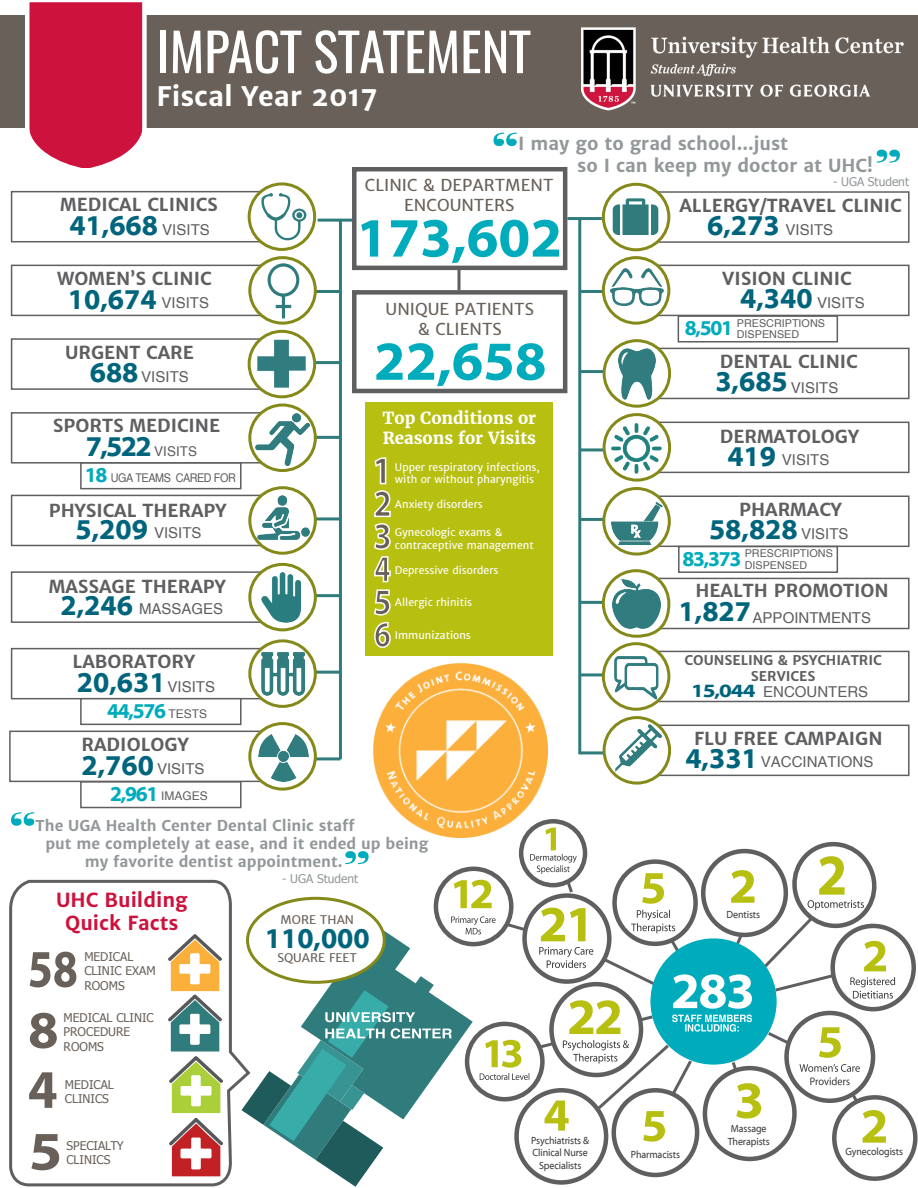
<style>
.page{position:relative;width:918px;height:1188px;background:#fff}
.page>*{position:absolute;margin:0;border:0;box-sizing:border-box;transform-origin:0 0}
.t1{font:52.5px "Oswald";color:#fff}
.t2{font:700 28.5px "Myriad Web Pro";color:#00657c}
.t3{font:700 27px "Merriweather Sans";color:#fff}
.t4{font:700 21px "Myriad Web Pro";letter-spacing:-.06em;color:#00acbc}
.t5{font:700 19.5px "Merriweather Sans";color:#cd123d}
.t6{font:700 18.6px "Myriad Web Pro";color:#00657c;scale:1.2 1}
.t7{font:700 18px "Merriweather Sans";color:#5f5f62}
.t8{font:700 18px "Merriweather Sans";color:#929799}
.t9{font:16.5px/19.8px "Merriweather Sans";color:#686059;text-align:center}
.t10{font:700 16.5px "Merriweather";color:#fff}
.t11{font:15px "Helvetica";color:#5f5f62}
.t12{font:700 15px "Merriweather Sans";color:#929799}
.t13{font:700 13.5px "Merriweather Sans";color:#5f5f62}
.t14{font:13.5px "Helvetica";color:#5f5f62}
.t15{font:12px/14.4px "Tahoma";color:#686059}
.t16{font:12px "Tahoma";color:#929799}
.t17{font:12px "Merriweather Sans";color:#686059}
.t18{font:12px "Helvetica";letter-spacing:-.04em;color:#5f5f62;scale:.9 1}
.t19{font:12px "Helvetica";letter-spacing:-.04em;color:#5f5f62}
.t20{font:10.8px/11.4px "Helvetica";color:#5f5f62}
.t21{font:10.5px/12.6px "Merriweather Sans";color:#fff}
.t22{font:10.5px/12.6px "Myriad Web Pro";letter-spacing:-.01em;color:#3e3e3f;text-align:center;scale:.92 1}
</style>
<div class="page">
<img style="left:0;top:2px;width:918px;height:1185px">
<p class="t1" style="left:157px;top:5px;width:375px">IMPACT STATEMENT</p>
<p class="t3" style="left:157px;top:78px;width:223px">Fiscal Year 2017</p>
<p class="t7" style="left:60px;top:193px;width:159px">MEDICAL CLINICS</p>
<p class="t2" style="left:69px;top:210px;width:90px">41,668</p>
<p class="t11" style="left:162px;top:221px;width:49px">VISITS</p>
<p class="t7" style="left:57px;top:267px;width:156px">WOMEN’S CLINIC</p>
<p class="t2" style="left:68px;top:283px;width:90px">10,674</p>
<p class="t11" style="left:162px;top:294px;width:49px">VISITS</p>
<p class="t7" style="left:65px;top:341px;width:130px">URGENT CARE</p>
<p class="t2" style="left:90px;top:357px;width:50px">688</p>
<p class="t11" style="left:141px;top:368px;width:49px">VISITS</p>
<p class="t7" style="left:53px;top:414px;width:169px">SPORTS MEDICINE</p>
<p class="t2" style="left:86px;top:431px;width:67px">7,522</p>
<p class="t14" style="left:154px;top:444px;width:44px">VISITS</p>
<p class="t4" style="left:85px;top:464px;width:24px">18</p>
<p class="t18" style="left:111px;top:471px;width:140px">UGA TEAMS CARED FOR</p>
<p class="t7" style="left:49px;top:498px;width:179px">PHYSICAL THERAPY</p>
<p class="t2" style="left:75px;top:514px;width:74px">5,209</p>
<p class="t11" style="left:154px;top:524px;width:49px">VISITS</p>
<p class="t7" style="left:49px;top:575px;width:178px">MASSAGE THERAPY</p>
<p class="t2" style="left:60px;top:590px;width:74px">2,246</p>
<p class="t11" style="left:139px;top:600px;width:86px">MASSAGES</p>
<p class="t7" style="left:73px;top:650px;width:124px">LABORATORY</p>
<p class="t2" style="left:77px;top:667px;width:90px">20,631</p>
<p class="t11" style="left:168px;top:678px;width:49px">VISITS</p>
<p class="t4" style="left:107px;top:699px;width:61px">44,576</p>
<p class="t19" style="left:169px;top:707px;width:40px">TESTS</p>
<p class="t7" style="left:82px;top:733px;width:109px">RADIOLOGY</p>
<p class="t2" style="left:81px;top:749px;width:74px">2,760</p>
<p class="t11" style="left:157px;top:760px;width:49px">VISITS</p>
<p class="t4" style="left:110px;top:782px;width:50px">2,961</p>
<p class="t19" style="left:161px;top:788px;width:48px">IMAGES</p>
<p class="t8" style="left:518px;top:132px;width:272px">I may go to grad school...just</p>
<p class="t8" style="left:577px;top:154px;width:297px">so I can keep my doctor at UHC!</p>
<p class="t16" style="left:833px;top:174px;width:77px">- UGA Student</p>
<p class="t9" style="left:365px;top:176px;width:190px">CLINIC &amp; DEPARTMENT</p>
<p class="t9" style="left:404px;top:195px;width:112px">ENCOUNTERS</p>
<p class="t7" style="left:680px;top:194px;width:224px">ALLERGY/TRAVEL CLINIC</p>
<p class="t2" style="left:707px;top:210px;width:74px">6,273</p>
<p class="t11" style="left:786px;top:221px;width:49px">VISITS</p>
<p class="t9" style="left:386px;top:299px;width:150px">UNIQUE PATIENTS &amp; CLIENTS</p>
<p class="t10" style="left:383px;top:407px;width:155px">Top Conditions or</p>
<p class="t10" style="left:383px;top:427px;width:155px">Reasons for Visits</p>
<p class="t21" style="left:395px;top:460px;width:146px">Upper respiratory infections, with or without pharyngitis</p>
<p class="t21" style="left:395px;top:498px;width:90px">Anxiety disorders</p>
<p class="t21" style="left:395px;top:526px;width:109px">Gynecologic exams &amp;</p>
<p class="t21" style="left:395px;top:539px;width:140px">contraceptive management</p>
<p class="t21" style="left:395px;top:564px;width:105px">Depressive disorders</p>
<p class="t21" style="left:395px;top:596px;width:79px">Allergic rhinitis</p>
<p class="t21" style="left:395px;top:629px;width:78px">Immunizations</p>
<p class="t7" style="left:722px;top:267px;width:131px">VISION CLINIC</p>
<p class="t2" style="left:740px;top:283px;width:74px">4,340</p>
<p class="t11" style="left:817px;top:294px;width:49px">VISITS</p>
<p class="t4" style="left:685px;top:317px;width:50px">8,501</p>
<p class="t20" style="left:737px;top:318px;width:90px">PRESCRIPTIONS<br>DISPENSED</p>
<p class="t7" style="left:720px;top:350px;width:139px">DENTAL CLINIC</p>
<p class="t2" style="left:715px;top:366px;width:74px">3,685</p>
<p class="t11" style="left:791px;top:379px;width:49px">VISITS</p>
<p class="t7" style="left:720px;top:425px;width:141px">DERMATOLOGY</p>
<p class="t2" style="left:727px;top:441px;width:50px">419</p>
<p class="t11" style="left:782px;top:451px;width:49px">VISITS</p>
<p class="t7" style="left:739px;top:497px;width:104px">PHARMACY</p>
<p class="t2" style="left:709px;top:514px;width:90px">58,828</p>
<p class="t11" style="left:801px;top:525px;width:49px">VISITS</p>
<p class="t4" style="left:682px;top:547px;width:61px">83,373</p>
<p class="t20" style="left:745px;top:548px;width:90px">PRESCRIPTIONS<br>DISPENSED</p>
<p class="t7" style="left:696px;top:579px;width:195px">HEALTH PROMOTION</p>
<p class="t2" style="left:679px;top:596px;width:74px">1,827</p>
<p class="t11" style="left:753px;top:609px;width:120px">APPOINTMENTS</p>
<p class="t13" style="left:685px;top:651px;width:199px">COUNSELING &amp; PSYCHIATRIC</p>
<p class="t13" style="left:751px;top:668px;width:66px">SERVICES</p>
<p class="t6" style="left:691px;top:680px;width:55px">15,044</p>
<p class="t11" style="left:763px;top:683px;width:106px">ENCOUNTERS</p>
<p class="t7" style="left:694px;top:727px;width:190px">FLU FREE CAMPAIGN</p>
<p class="t2" style="left:685px;top:743px;width:74px">4,331</p>
<p class="t11" style="left:761px;top:753px;width:114px">VACCINATIONS</p>
<p class="t12" style="left:36px;top:816px;width:321px">The UGA Health Center Dental Clinic staff</p>
<p class="t12" style="left:45px;top:834px;width:384px">put me completely at ease, and it ended up being</p>
<p class="t12" style="left:85px;top:852px;width:259px">my favorite dentist appointment.</p>
<p class="t16" style="left:282px;top:871px;width:77px">- UGA Student</p>
<p class="t5" style="left:56px;top:887px;width:133px">UHC Building</p>
<p class="t5" style="left:65px;top:910px;width:115px">Quick Facts</p>
<p class="t15" style="left:84px;top:949px;width:50px">MEDICAL</p>
<p class="t15" style="left:84px;top:963px;width:73px">CLINIC EXAM</p>
<p class="t15" style="left:84px;top:978px;width:42px">ROOMS</p>
<p class="t15" style="left:64px;top:1010px;width:92px">MEDICAL CLINIC</p>
<p class="t15" style="left:64px;top:1024px;width:68px">PROCEDURE</p>
<p class="t15" style="left:64px;top:1039px;width:42px">ROOMS</p>
<p class="t15" style="left:65px;top:1077px;width:50px">MEDICAL</p>
<p class="t15" style="left:65px;top:1091px;width:46px">CLINICS</p>
<p class="t15" style="left:66px;top:1138px;width:59px">SPECIALTY<br>CLINICS</p>
<p class="t17" style="left:281px;top:912px;width:75px">MORE THAN</p>
<p class="t2" style="left:265px;top:922px;width:106px">110,000</p>
<p class="t17" style="left:277px;top:950px;width:81px">SQUARE FEET</p>
<p class="t22" style="left:727px;top:908px;width:38px">Dentists</p>
<p class="t22" style="left:731px;top:1123px;width:40px">Massage</p>
<p class="t22" style="left:728px;top:1135px;width:47px">Therapists</p>
<p class="t22" style="left:531px;top:1134px;width:64px">Psychiatrists &amp;<br>Clinical Nurse<br>Specialists</p>
<p class="t22" style="left:845px;top:1145px;width:64px">Gynecologists</p>
<p class="t22" style="left:631px;top:1148px;width:55px">Pharmacists</p>
</div>
